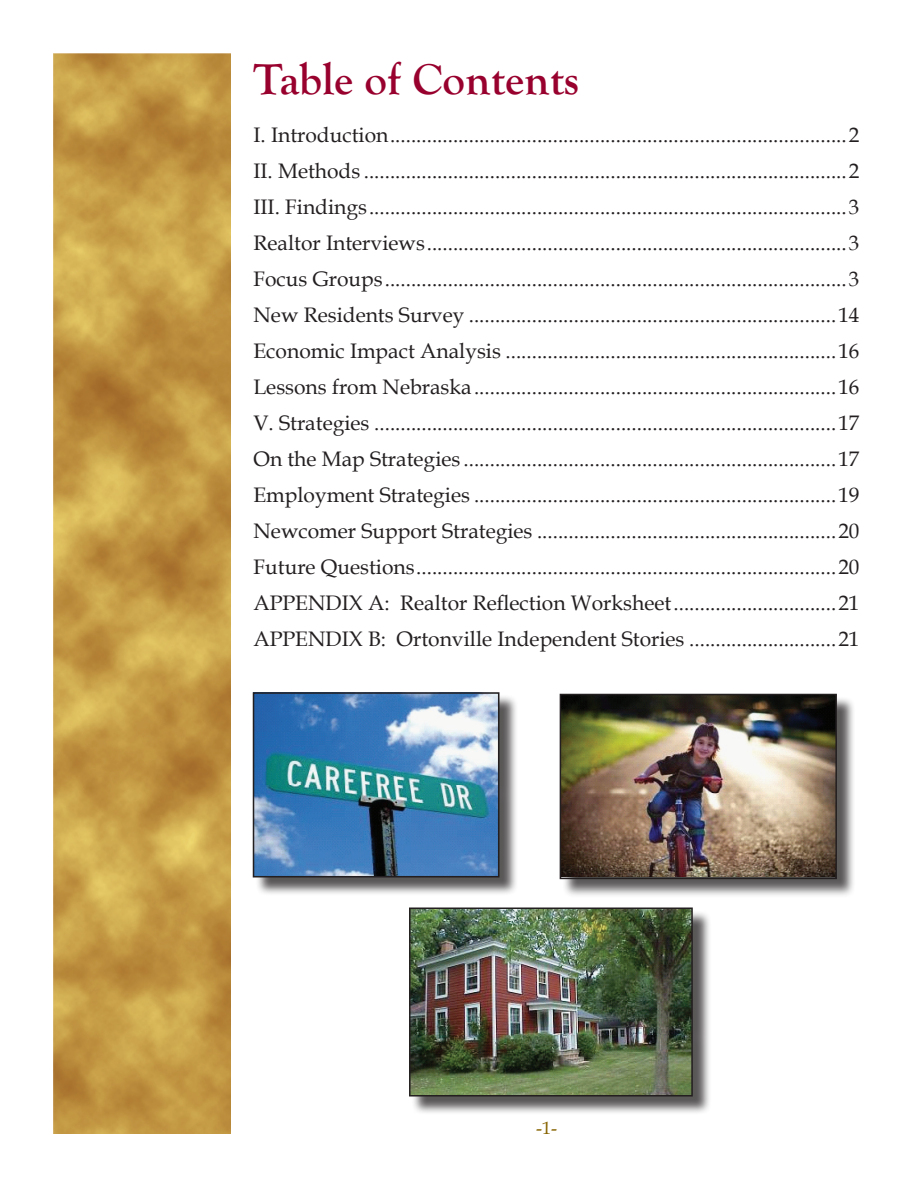
<style>
.page{position:relative;width:918px;height:1188px;background:#fff}
.page>*{position:absolute;margin:0;border:0;box-sizing:border-box;transform-origin:0 0}
.t1{font:700 45px "Goudy Old Style T";color:#98012d}
.t2{font:21px/36px "Book Antiqua";color:#231f20;text-align:justify}
.t3{font:18px "Book Antiqua";color:#876400}
</style>
<div class="page">
<img style="left:54px;top:54px;width:177px;height:1080px">
<div style="left:255px;top:694px;width:270px;height:208px;background:#231f20;opacity:.75"></div>
<img style="left:256px;top:695px;width:240px;height:180px">
<div style="left:253px;top:692px;width:246px;height:186px;border:2px solid #231f20"></div>
<div style="left:562px;top:696px;width:300px;height:208px;background:#231f20;opacity:.75"></div>
<img style="left:563px;top:697px;width:271px;height:179px">
<div style="left:560px;top:694px;width:277px;height:185px;border:2px solid #231f20"></div>
<div style="left:411px;top:910px;width:307px;height:211px;background:#231f20;opacity:.75"></div>
<img style="left:412px;top:911px;width:278px;height:183px">
<div style="left:409px;top:908px;width:284px;height:189px;border:2px solid #231f20"></div>
<h1 class="t1" style="left:254px;top:54px;width:327px">Table of Contents</h1>
<p class="t2" style="left:254px;top:117px;width:607px">I. Introduction.......................................................................................2<br>II. Methods ............................................................................................2<br>III. Findings...........................................................................................3<br>Realtor Interviews................................................................................3<br>Focus Groups........................................................................................3<br>New Residents Survey ......................................................................14<br>Economic Impact Analysis ...............................................................16<br>Lessons from Nebraska.....................................................................16<br>V. Strategies ........................................................................................17<br>On the Map Strategies .......................................................................17<br>Employment Strategies .....................................................................19<br>Newcomer Support Strategies .........................................................20<br>Future Questions................................................................................20<br>APPENDIX A: Realtor Reflection Worksheet...............................21<br>APPENDIX B: Ortonville Independent Stories ............................21</p>
<p class="t3" style="left:536px;top:1115px;width:22px">-1-</p>
</div>
